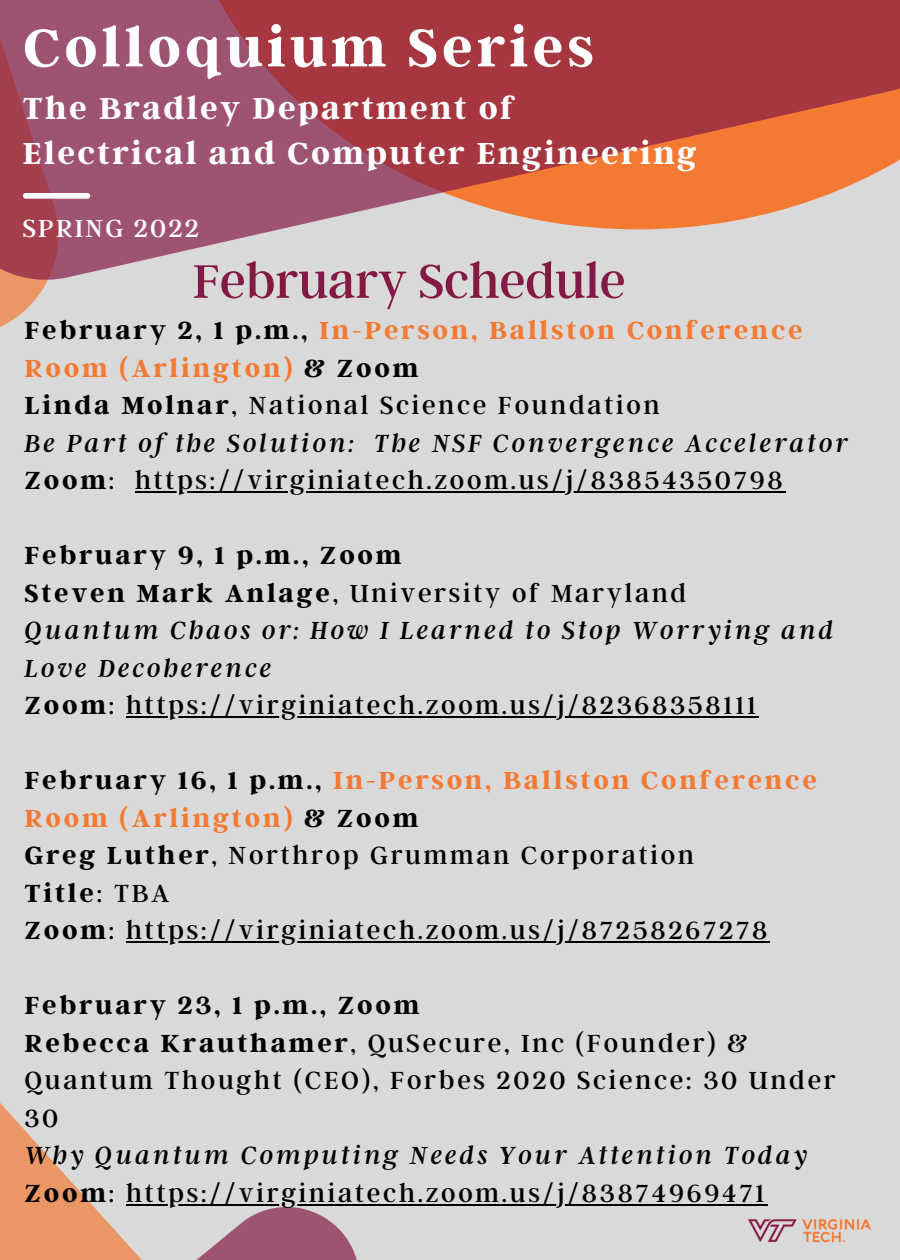
<style>
.page{position:relative;width:900px;height:1260px;background:#d9d9d9}
.page>*{position:absolute;margin:0;border:0;box-sizing:border-box;transform-origin:0 0}
.t1{font:700 58.75px "Argent CF";letter-spacing:.07em;color:#fff}
.t2{font:52.5px "Argent CF";color:#851945}
.t3{font:700 33.75px "Argent CF";letter-spacing:.07em;color:#fff}
.t4{font:27.5px/37.5px "Argent CF";letter-spacing:.1em;color:#000}
.t5{font:italic 27.5px/37.5px "Argent CF";letter-spacing:.1em;color:#000}
.t6{font:700 27.5px/37.5px "Argent CF";letter-spacing:.1em;color:#f47933}
.t7{font:700 27.5px "Argent CF";letter-spacing:.1em;color:#000}
.t8{font:27.5px "Argent CF";letter-spacing:.08em;color:#fff}
.s1{color:#000}
.s2{font-weight:700}
.s3{font-weight:400}
</style>
<div class="page">
<svg style="left:0;top:0;width:900px;height:493px"></svg>
<svg style="left:0;top:1103px;width:67px;height:74px"></svg>
<svg style="left:0;top:1177px;width:357px;height:83px"></svg>
<div style="left:26px;top:193px;width:62px;height:6px;background:#fff"></div>
<img style="left:748px;top:1204px;width:124px;height:39px">
<hr style="left:135px;top:491px;width:650px;height:2px;background:#000">
<hr style="left:126px;top:716px;width:633px;height:2px;background:#000">
<hr style="left:126px;top:941px;width:644px;height:2px;background:#000">
<hr style="left:126px;top:1204px;width:641px;height:2px;background:#000">
<p class="t1" style="left:23px;top:9px;width:573px">Colloquium Series</p>
<p class="t3" style="left:23px;top:86px;width:494px">The Bradley Department of</p>
<p class="t3" style="left:23px;top:131px;width:676px">Electrical and Computer Engineering</p>
<p class="t8" style="left:23px;top:210px;width:178px">SPRING 2022</p>
<p class="t2" style="left:193px;top:247px;width:434px">February Schedule</p>
<p class="t6" style="left:24px;top:310px;width:780px"><span class="s1">February 2, 1 p.m.,</span> In-Person, Ballston Conference<br>Room (Arlington) <span class="s1">&amp; Zoom</span></p>
<p class="t4" style="left:24px;top:385px;width:637px"><span class="s2">Linda Molnar</span>, National Science Foundation</p>
<p class="t5" style="left:24px;top:423px;width:825px">Be Part of the Solution: The NSF Convergence Accelerator</p>
<p class="t4" style="left:24px;top:460px;width:760px"><span class="s2">Zoom</span>: https://virginiatech.zoom.us/j/83854350798</p>
<p class="t7" style="left:24px;top:538px;width:379px">February 9, 1 p.m., Zoom</p>
<p class="t4" style="left:24px;top:573px;width:663px"><span class="s2">Steven Mark Anlage</span>, University of Maryland</p>
<p class="t5" style="left:24px;top:610px;width:811px">Quantum Chaos or: How I Learned to Stop Worrying and<br>Love Decoherence</p>
<p class="t4" style="left:24px;top:685px;width:733px"><span class="s2">Zoom</span>: https://virginiatech.zoom.us/j/82368358111</p>
<p class="t6" style="left:24px;top:760px;width:794px"><span class="s1">February 16, 1 p.m.,</span> In-Person, Ballston Conference<br>Room (Arlington) <span class="s1">&amp; Zoom</span></p>
<p class="t4" style="left:24px;top:835px;width:671px"><span class="s2">Greg Luther</span>, Northrop Grumman Corporation</p>
<p class="t7" style="left:24px;top:875px;width:147px">Title<span class="s3">: TBA</span></p>
<p class="t4" style="left:24px;top:910px;width:744px"><span class="s2">Zoom</span>: https://virginiatech.zoom.us/j/87258267278</p>
<p class="t7" style="left:24px;top:988px;width:397px">February 23, 1 p.m., Zoom</p>
<p class="t4" style="left:24px;top:1023px;width:813px"><span class="s2">Rebecca Krauthamer</span>, QuSecure, Inc (Founder) &amp;<br>Quantum Thought (CEO), Forbes 2020 Science: 30 Under<br>30</p>
<p class="t5" style="left:24px;top:1135px;width:784px">Why Quantum Computing Needs Your Attention Today</p>
<p class="t4" style="left:24px;top:1173px;width:742px"><span class="s2">Zoom</span>: https://virginiatech.zoom.us/j/83874969471</p>
</div>
